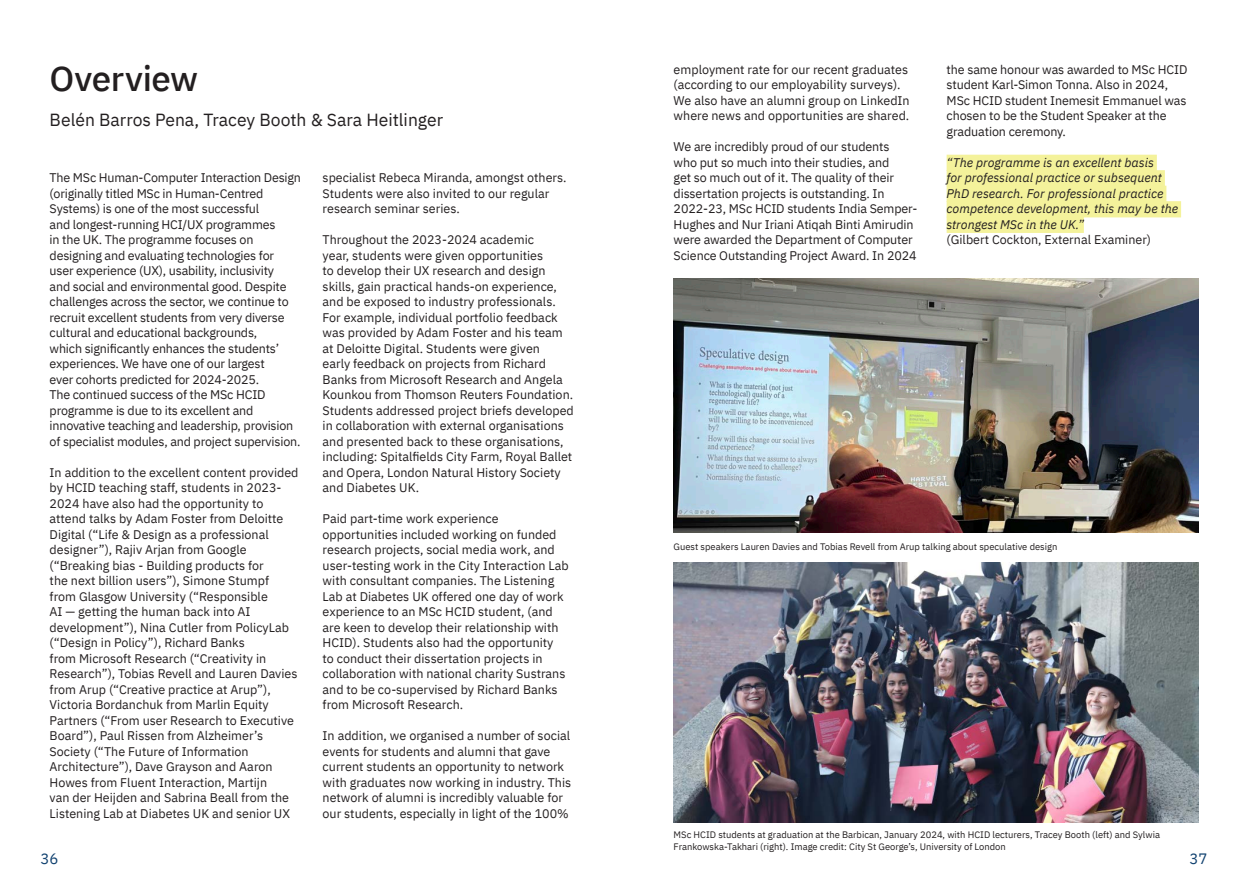
<style>
.page{position:relative;width:1248px;height:886px;background:#fff}
.page>*{position:absolute;margin:0;border:0;box-sizing:border-box;transform-origin:0 0}
.t1{font:500 35px "IBM Plex Sans";letter-spacing:-.01em;color:#231f20}
.t2{font:17.5px "IBM Plex Sans";color:#231f20}
.t3{font:15px "IBM Plex Sans";color:#114270}
.t4{font:12.5px/15.5px "IBM Plex Sans";color:#231f20}
.t5{font:italic 12.5px/15.5px "IBM Plex Sans";color:#231f20}
.t6{font:9.38px/11.9px "IBM Plex Sans";color:#231f20}
.s1{font-style:normal}
</style>
<div class="page">
<div style="left:946px;top:155px;width:210px;height:16px;background:#f4f29b"></div>
<div style="left:946px;top:170px;width:218px;height:16px;background:#f4f29b"></div>
<div style="left:946px;top:186px;width:220px;height:16px;background:#f4f29b"></div>
<div style="left:946px;top:201px;width:234px;height:16px;background:#f4f29b"></div>
<div style="left:946px;top:217px;width:137px;height:16px;background:#f4f29b"></div>
<img style="left:673px;top:562px;width:525px;height:260px">
<img style="left:673px;top:278px;width:525px;height:254px">
<p class="t1" style="left:50px;top:51px;width:150px">Overview</p>
<p class="t2" style="left:50px;top:106px;width:395px">Belén Barros Pena, Tracey Booth &amp; Sara Heitlinger</p>
<p class="t4" style="left:50px;top:169px;width:253px">The MSc Human-Computer Interaction Design (originally titled MSc in Human-Centred Systems) is one of the most successful<br>and longest-running HCI/UX programmes<br>in the UK. The programme focuses on designing and evaluating technologies for user experience (UX), usability, inclusivity<br>and social and environmental good. Despite challenges across the sector, we continue to recruit excellent students from very diverse cultural and educational backgrounds,<br>which significantly enhances the students’ experiences. We have one of our largest<br>ever cohorts predicted for 2024-2025.<br>The continued success of the MSc HCID programme is due to its excellent and innovative teaching and leadership, provision of specialist modules, and project supervision.</p>
<p class="t4" style="left:50px;top:463px;width:250px">In addition to the excellent content provided by HCID teaching staff, students in 2023- 2024 have also had the opportunity to attend talks by Adam Foster from Deloitte Digital (“Life &amp; Design as a professional designer”), Rajiv Arjan from Google (“Breaking bias - Building products for<br>the next billion users”), Simone Stumpf from Glasgow University (“Responsible<br>AI — getting the human back into AI development”), Nina Cutler from PolicyLab (“Design in Policy”), Richard Banks<br>from Microsoft Research (“Creativity in Research”), Tobias Revell and Lauren Davies from Arup (“Creative practice at Arup”), Victoria Bordanchuk from Marlin Equity Partners (“From user Research to Executive Board”), Paul Rissen from Alzheimer’s Society (“The Future of Information Architecture”), Dave Grayson and Aaron Howes from Fluent Interaction, Martijn<br>van der Heijden and Sabrina Beall from the Listening Lab at Diabetes UK and senior UX</p>
<p class="t4" style="left:322px;top:169px;width:245px">specialist Rebeca Miranda, amongst others.<br>Students were also invited to our regular research seminar series.</p>
<p class="t4" style="left:322px;top:231px;width:253px">Throughout the 2023-2024 academic<br>year, students were given opportunities<br>to develop their UX research and design skills, gain practical hands-on experience, and be exposed to industry professionals.<br>For example, individual portfolio feedback was provided by Adam Foster and his team at Deloitte Digital. Students were given<br>early feedback on projects from Richard Banks from Microsoft Research and Angela Kounkou from Thomson Reuters Foundation.<br>Students addressed project briefs developed in collaboration with external organisations and presented back to these organisations, including: Spitalfields City Farm, Royal Ballet and Opera, London Natural History Society and Diabetes UK.</p>
<p class="t4" style="left:322px;top:510px;width:247px">Paid part-time work experience opportunities included working on funded research projects, social media work, and user-testing work in the City Interaction Lab with consultant companies. The Listening Lab at Diabetes UK offered one day of work experience to an MSc HCID student, (and are keen to develop their relationship with HCID). Students also had the opportunity<br>to conduct their dissertation projects in collaboration with national charity Sustrans and to be co-supervised by Richard Banks from Microsoft Research.</p>
<p class="t4" style="left:322px;top:727px;width:250px">In addition, we organised a number of social events for students and alumni that gave current students an opportunity to network with graduates now working in industry. This network of alumni is incredibly valuable for our students, especially in light of the 100%</p>
<p class="t4" style="left:673px;top:60px;width:237px">employment rate for our recent graduates (according to our employability surveys).<br>We also have an alumni group on LinkedIn where news and opportunities are shared.</p>
<p class="t4" style="left:673px;top:138px;width:245px">We are incredibly proud of our students<br>who put so much into their studies, and<br>get so much out of it. The quality of their dissertation projects is outstanding. In 2022-23, MSc HCID students India Semper-Hughes and Nur Iriani Atiqah Binti Amirudin were awarded the Department of Computer Science Outstanding Project Award. In 2024</p>
<p class="t4" style="left:946px;top:60px;width:242px">the same honour was awarded to MSc HCID student Karl-Simon Tonna. Also in 2024, MSc HCID student Inemesit Emmanuel was chosen to be the Student Speaker at the graduation ceremony.</p>
<p class="t5" style="left:946px;top:153px;width:233px">“The programme is an excellent basis<br>for professional practice or subsequent PhD research. For professional practice competence development, this may be the strongest MSc in the UK.”<br><span class="s1">(Gilbert Cockton, External Examiner)</span></p>
<p class="t6" style="left:673px;top:540px;width:385px">Guest speakers Lauren Davies and Tobias Revell from Arup talking about speculative design</p>
<p class="t6" style="left:673px;top:828px;width:488px">MSc HCID students at graduation at the Barbican, January 2024, with HCID lecturers, Tracey Booth (left) and Sylwia<br>Frankowska-Takhari (right). Image credit: City St George’s, University of London</p>
<p class="t3" style="left:41px;top:847px;width:20px">36</p>
<p class="t3" style="left:1189px;top:847px;width:20px">37</p>
</div>
